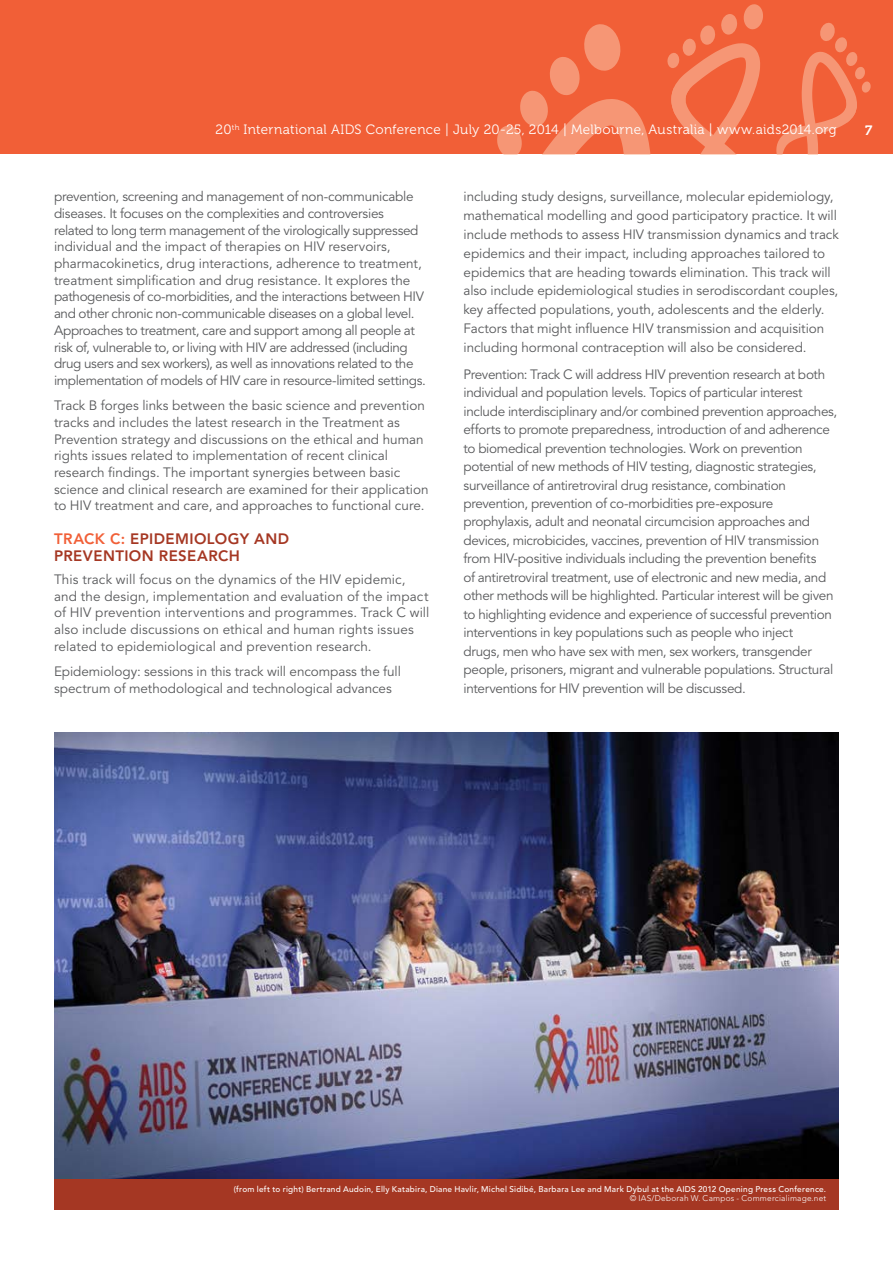
<style>
.page{position:relative;width:893px;height:1263px;background:#fff}
.page>*{position:absolute;margin:0;border:0;box-sizing:border-box;transform-origin:0 0}
.t1{font:800 15px/16.6px "Avenir";letter-spacing:.025em;color:#a53723}
.t2{font:13.5px/16.6px "Avenir";letter-spacing:-.015em;color:#58595b}
.t3{font:13.5px/16.6px "Avenir";letter-spacing:.01em;color:#58595b}
.t4{font:13.5px "Museo 300";letter-spacing:.025em;color:#fff}
.t5{font:13.5px "Museo 700";color:#fff}
.t6{font:500 8.25px "Avenir";letter-spacing:.03em;color:#fff}
.t7{font:300 8.25px "Avenir";letter-spacing:.025em;color:#fff}
.s1{color:#f15f37}
</style>
<div class="page">
<div style="left:0;top:0;width:893px;height:154px;background:#f15f37"></div>
<svg style="left:497px;top:24px;width:154px;height:130px"></svg>
<svg style="left:776px;top:22px;width:95px;height:132px"></svg>
<svg style="left:667px;top:4px;width:96px;height:150px"></svg>
<img style="left:54px;top:733px;width:785px;height:446px">
<div style="left:54px;top:1179px;width:785px;height:31px;background:#a53723"></div>
<p class="t4" style="left:216px;top:123px;width:622px">20<sup>th</sup> International Aids Conference | July 20-25, 2014 | Melbourne, Australia | www.aids2014.org</p>
<p class="t5" style="left:865px;top:123px;width:9px">7</p>
<p class="t2" style="left:54px;top:189px;width:373px">prevention, screening and management of non-communicable diseases. It focuses on the complexities and controversies related to long term management of the virologically suppressed individual and the impact of therapies on HIV reservoirs, pharmacokinetics, drug interactions, adherence to treatment, treatment simplification and drug resistance. It explores the pathogenesis of co-morbidities, and the interactions between HIV and other chronic non-communicable diseases on a global level.<br>Approaches to treatment, care and support among all people at risk of, vulnerable to, or living with HIV are addressed (including drug users and sex workers), as well as innovations related to the implementation of models of HIV care in resource-limited settings.</p>
<p class="t2" style="left:54px;top:398px;width:376px">Track B forges links between the basic science and prevention tracks and includes the latest research in the Treatment as Prevention strategy and discussions on the ethical and human rights issues related to implementation of recent clinical research findings. The important synergies between basic science and clinical research are examined for their application to HIV treatment and care, and approaches to functional cure.</p>
<p class="t1" style="left:54px;top:531px;width:235px"><span class="s1">TRACK C:</span> EPIDE MIOLOGY AND<br>PREVENTION RESEARCH</p>
<p class="t3" style="left:54px;top:571px;width:377px">This track will focus on the dynamics of the HIV epidemic, and the design, implementation and evaluation of the impact of HIV prevention interventions and programmes. Track C will also include discussions on ethical and human rights issues related to epidemiological and prevention research.</p>
<p class="t2" style="left:54px;top:663px;width:348px">Epidemiology: sessions in this track will encompass the full spectrum of methodological and technological advances</p>
<p class="t2" style="left:463px;top:187px;width:377px;line-height:18.9px">including study designs, surveillance, molecular epidemiology, mathematical modelling and good participatory practice. It will include methods to assess HIV transmission dynamics and track epidemics and their impact, including approaches tailored to epidemics that are heading towards elimination. This track will also include epidemiological studies in serodiscordant couples, key affected populations, youth, adolescents and the elderly.<br>Factors that might influence HIV transmission and acquisition including hormonal contraception will also be considered.</p>
<p class="t2" style="left:463px;top:365px;width:375px;line-height:18.5px">Prevention: Track C will address HIV prevention research at both individual and population levels. Topics of particular interest include interdisciplinary and/or combined prevention approaches, efforts to promote preparedness, introduction of and adherence to biomedical prevention technologies. Work on prevention potential of new methods of HIV testing, diagnostic strategies, surveillance of antiretroviral drug resistance, combination prevention, prevention of co-morbidities pre-exposure prophylaxis, adult and neonatal circumcision approaches and devices, microbicides, vaccines, prevention of HIV transmission from HIV-positive individuals including the prevention benefits<br>of antiretroviral treatment, use of electronic and new media, and other methods will be highlighted. Particular interest will be given to highlighting evidence and experience of successful prevention interventions in key populations such as people who inject<br>drugs, men who have sex with men, sex workers, transgender people, prisoners, migrant and vulnerable populations. Structural interventions for HIV prevention will be discussed.</p>
<p class="t6" style="left:234px;top:1184px;width:594px">(from left to right) Bertrand Audoin, Elly Katabira, Diane Havlir, Michel Sidibé, Barbara Lee and Mark Dybul at the AIDS 2012 Opening Press Conference.</p>
<p class="t7" style="left:630px;top:1193px;width:198px">© IAS/Deborah W. Campos - Commercialimage.net</p>
</div>
